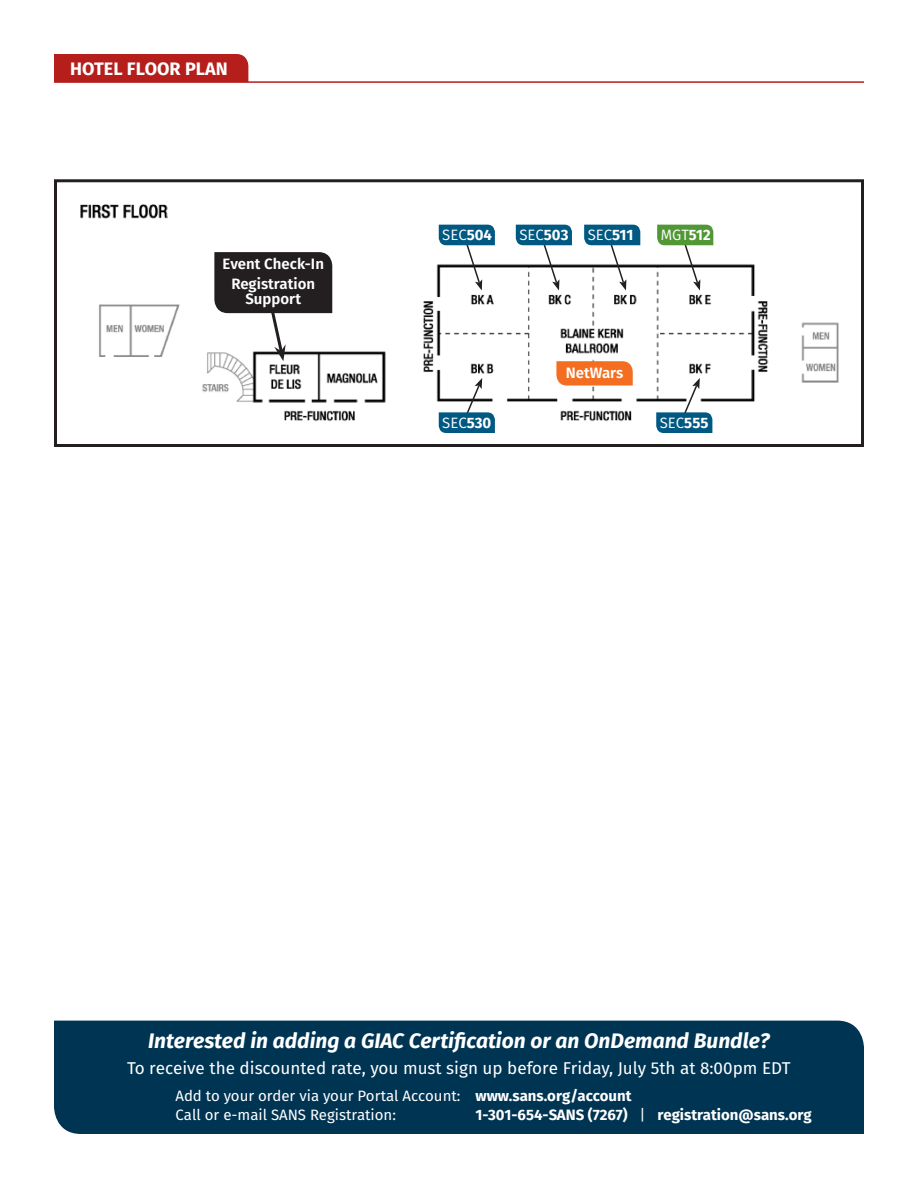
<style>
.page{position:relative;width:918px;height:1188px;background:#fff}
.page>*{position:absolute;margin:0;border:0;box-sizing:border-box;transform-origin:0 0}
.t1{font:italic 700 21px "Fira Sans";color:#fff}
.t2{font:700 18px "Fira Sans";color:#fff}
.t3{font:17.1px "Fira Sans";color:#fff}
.t4{font:15px/19.5px "Fira Sans";color:#fff}
.t5{font:700 15px "Fira Sans";color:#fff}
.t6{font:600 15px/20.4px "Fira Sans";color:#fff;text-align:center}
.t7{font:15px "Fira Sans";color:#fff}
.s1{font-weight:700}
.s2{font-weight:400}
</style>
<div class="page">
<img style="left:80px;top:204px;width:759px;height:229px">
<div style="left:54px;top:179px;width:810px;height:268px;border:3px solid #231f20"></div>
<div style="left:54px;top:1021px;width:810px;height:113px;background:#003453"></div>
<div style="left:54px;top:54px;width:194px;height:27px;background:#b51e1b"></div>
<hr style="left:54px;top:81px;width:810px;height:2px;background:#b51e1b">
<svg style="left:214px;top:252px;width:118px;height:109px"></svg>
<svg style="left:516px;top:225px;width:56px;height:66px"></svg>
<svg style="left:439px;top:225px;width:56px;height:66px"></svg>
<svg style="left:584px;top:225px;width:56px;height:66px"></svg>
<svg style="left:439px;top:378px;width:56px;height:55px"></svg>
<svg style="left:657px;top:225px;width:56px;height:66px"></svg>
<svg style="left:656px;top:378px;width:56px;height:55px"></svg>
<svg style="left:556px;top:361px;width:77px;height:25px;background:#f3762e"></svg>
<p class="t2" style="left:70px;top:56px;width:159px">HOTEL FLOOR PLAN</p>
<p class="t6" style="left:223px;top:253px;width:103px">Event Check-In<br>Registration</p>
<p class="t6" style="left:246px;top:289px;width:57px">Support</p>
<p class="t7" style="left:442px;top:224px;width:51px">SEC<span class="s1">504</span></p>
<p class="t7" style="left:519px;top:224px;width:51px">SEC<span class="s1">503</span></p>
<p class="t7" style="left:588px;top:224px;width:47px">SEC<span class="s1">511</span></p>
<p class="t7" style="left:661px;top:224px;width:51px">MGT<span class="s1">512</span></p>
<p class="t7" style="left:442px;top:412px;width:51px">SEC<span class="s1">530</span></p>
<p class="t6" style="left:566px;top:362px;width:59px">NetWars</p>
<p class="t7" style="left:660px;top:412px;width:50px">SEC<span class="s1">555</span></p>
<h1 class="t1" style="left:148px;top:1026px;width:623px">Interested in adding a GIAC Certification or an OnDemand Bundle?</h1>
<p class="t3" style="left:127px;top:1057px;width:665px">To receive the discounted rate, you must sign up before Friday, July 5th at 8:00pm EDT</p>
<p class="t4" style="left:176px;top:1086px;width:458px">Add to your order via your Portal Account: <span class="s1">www.sans.org/account<br></span>Call or e-mail SANS Registration:</p>
<p class="t5" style="left:476px;top:1104px;width:338px">1-301-654-SANS (7267) <span class="s2">|</span> registration@sans.org</p>
</div>
